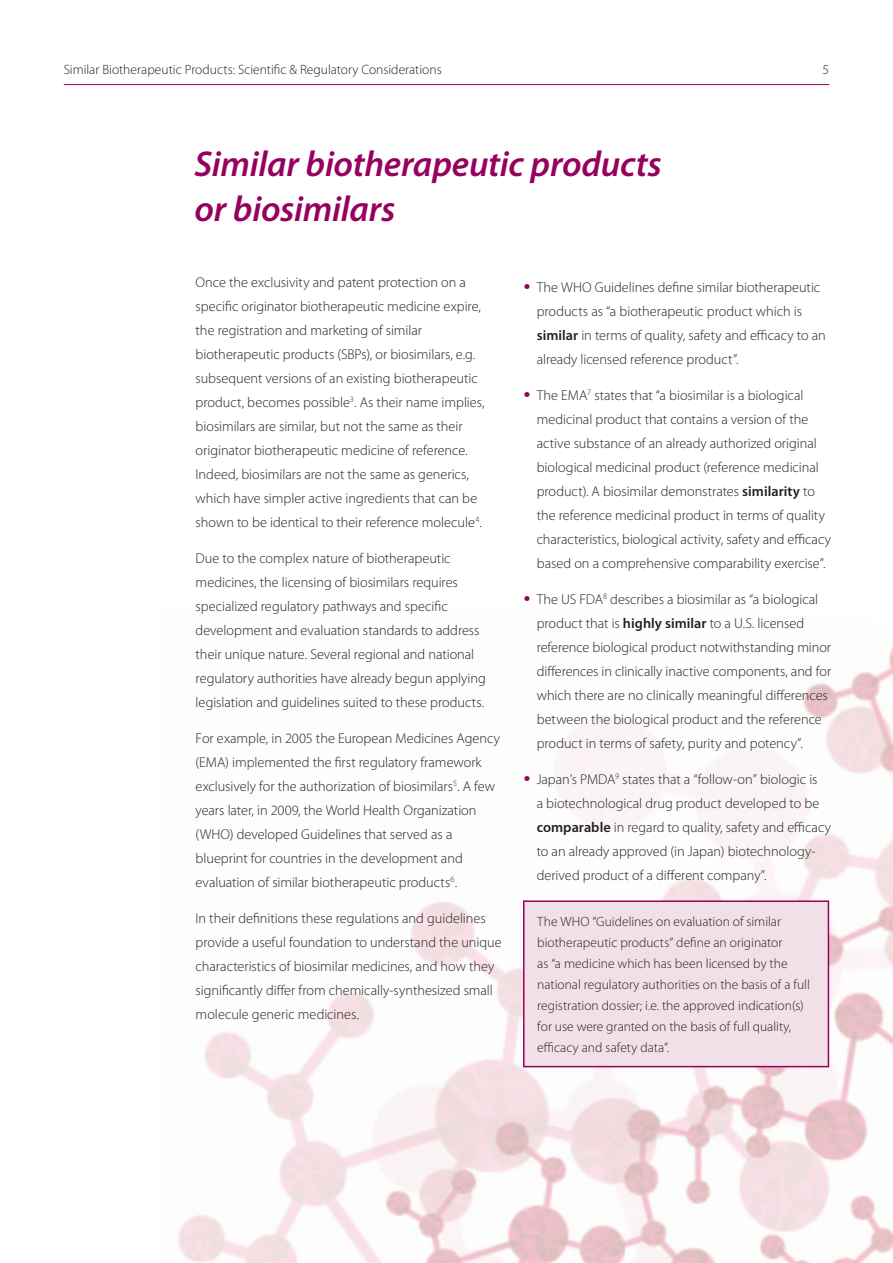
<style>
.page{position:relative;width:893px;height:1263px;background:#fff}
.page>*{position:absolute;margin:0;border:0;box-sizing:border-box;transform-origin:0 0}
.t1{font:italic 600 36px/45px "Myriad Pro";letter-spacing:-.005em;color:#97015e}
.t2{font:300 14.25px/24px "Myriad Pro";color:#231f20}
.t3{font:300 13.5px/21px "Myriad Pro";color:#231f20}
.s1{font-weight:600;font-size:21px;color:#97015e}
.s2{font-weight:600}
</style>
<div class="page">
<img style="left:178px;top:647px;width:715px;height:616px">
<hr style="left:64px;top:84px;width:765px;height:1px;background:#97015e">
<div style="left:524px;top:901px;width:304px;height:165px;background:#f2e0e8"></div>
<div style="left:523px;top:900px;width:306px;height:167px;border:2px solid #97015e"></div>
<p class="t3" style="left:64px;top:59px;width:379px">Similar Biotherapeutic Products: Scientific &amp; Regulatory Considerations</p>
<p class="t3" style="left:823px;top:59px;width:8px">5</p>
<h1 class="t1" style="left:195px;top:140px;width:469px">Similar biotherapeutic products or biosimilars</h1>
<p class="t2" style="left:196px;top:270px;width:290px">Once the exclusivity and patent protection on a specific originator biotherapeutic medicine expire, the registration and marketing of similar biotherapeutic products (SBPs), or biosimilars, e.g. subsequent versions of an existing biotherapeutic product, becomes possible<sup>3</sup>. As their name implies, biosimilars are similar, but not the same as their originator biotherapeutic medicine of reference.<br>Indeed, biosimilars are not the same as generics, which have simpler active ingredients that can be shown to be identical to their reference molecule<sup>4</sup>.</p>
<p class="t2" style="left:196px;top:546px;width:292px">Due to the complex nature of biotherapeutic medicines, the licensing of biosimilars requires specialized regulatory pathways and specific development and evaluation standards to address their unique nature. Several regional and national regulatory authorities have already begun applying legislation and guidelines suited to these products.</p>
<p class="t2" style="left:196px;top:726px;width:306px">For example, in 2005 the European Medicines Agency (EMA) implemented the first regulatory framework exclusively for the authorization of biosimilars<sup>5</sup>. A few years later, in 2009, the World Health Organization (WHO) developed Guidelines that served as a blueprint for countries in the development and evaluation of similar biotherapeutic products<sup>6</sup>.</p>
<p class="t2" style="left:196px;top:906px;width:307px">In their definitions these regulations and guidelines provide a useful foundation to understand the unique characteristics of biosimilar medicines, and how they significantly differ from chemically-synthesized small molecule generic medicines.</p>
<p class="t2" style="left:537px;top:275px;width:291px;text-indent:-13px"><span class="s1">•</span> The WHO Guidelines define similar biotherapeutic products as “a biotherapeutic product which is <span class="s2">similar</span> in terms of quality, safety and efficacy to an already licensed reference product”.</p>
<p class="t2" style="left:537px;top:383px;width:296px;text-indent:-13px"><span class="s1">•</span> The EMA<sup>7</sup> states that “a biosimilar is a biological medicinal product that contains a version of the active substance of an already authorized original biological medicinal product (reference medicinal product). A biosimilar demonstrates <span class="s2">similarity</span> to the reference medicinal product in terms of quality characteristics, biological activity, safety and efficacy based on a comprehensive comparability exercise”.</p>
<p class="t2" style="left:537px;top:587px;width:296px;text-indent:-13px"><span class="s1">•</span> The US FDA<sup>8</sup> describes a biosimilar as “a biological product that is <span class="s2">highly similar</span> to a U.S. licensed reference biological product notwithstanding minor differences in clinically inactive components, and for which there are no clinically meaningful differences between the biological product and the reference product in terms of safety, purity and potency”.</p>
<p class="t2" style="left:537px;top:767px;width:296px;text-indent:-13px"><span class="s1">•</span> Japan’s PMDA<sup>9</sup> states that a “follow-on” biologic is<br>a biotechnological drug product developed to be <span class="s2">comparable</span> in regard to quality, safety and efficacy to an already approved (in Japan) biotechnology&shy;derived product of a different company”.</p>
<p class="t3" style="left:537px;top:911px;width:274px">The WHO “Guidelines on evaluation of similar biotherapeutic products” define an originator<br>as “a medicine which has been licensed by the national regulatory authorities on the basis of a full registration dossier; i.e. the approved indication(s) for use were granted on the basis of full quality, efficacy and safety data”.</p>
</div>
